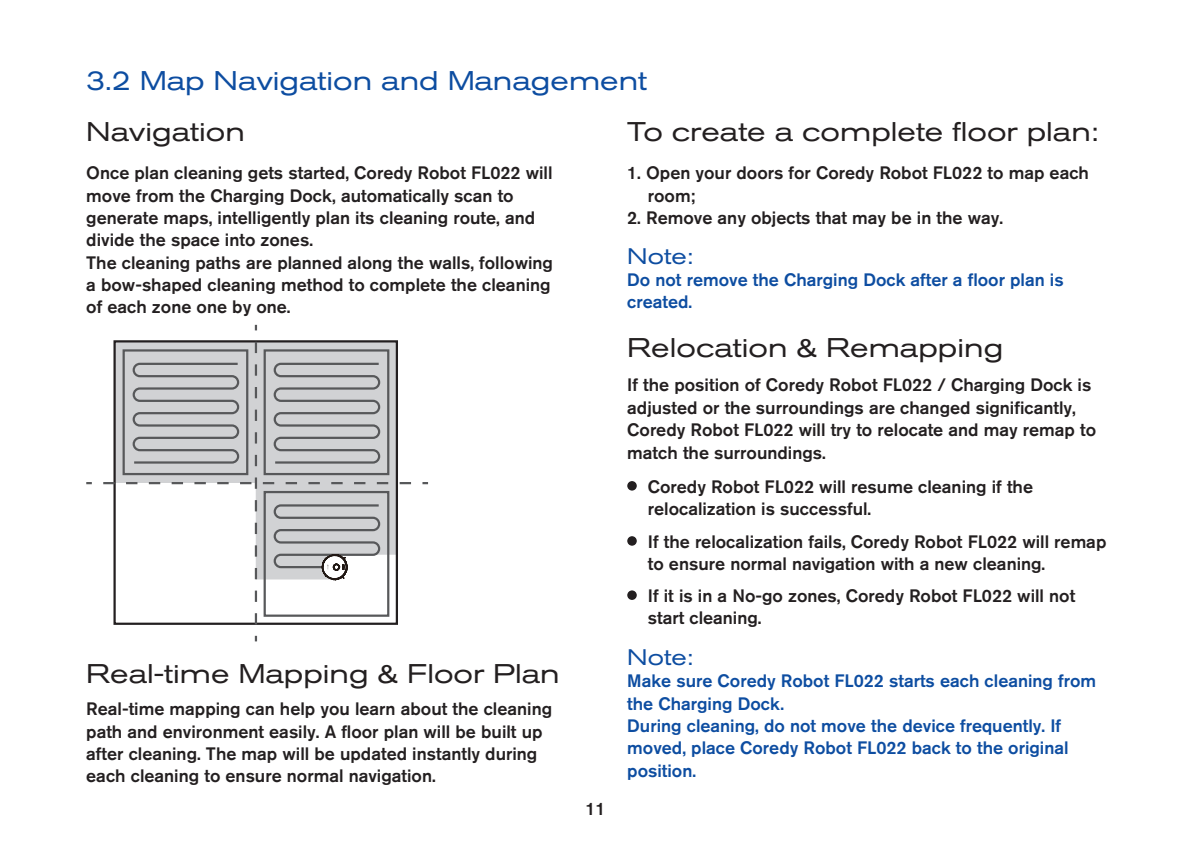
<style>
.page{position:relative;width:1191px;height:851px;background:#fff}
.page>*{position:absolute;margin:0;border:0;box-sizing:border-box;transform-origin:0 0}
.t1{font:expanded 26.8px "Akzidenz Grotesk BQ";color:#231f20}
.t2{font:expanded 26.8px "Akzidenz Grotesk BQ";color:#0d4da1}
.t3{font:expanded 22.4px "Akzidenz Grotesk BQ";color:#0d4da1}
.t4{font:500 17.8px/22.4px "Akzidenz Grotesk BQ";color:#231f20}
.t5{font:500 17.8px/22.4px "Akzidenz Grotesk BQ";color:#0d4da1}
</style>
<div class="page">
<svg style="left:86px;top:482px;width:6px;height:2px"></svg>
<svg style="left:255px;top:635px;width:2px;height:6px"></svg>
<svg style="left:103px;top:340px;width:325px;height:284px"></svg>
<div style="left:627px;top:481px;width:10px;height:9px;background:#231f20;border-radius:50%"></div>
<div style="left:627px;top:536px;width:10px;height:9px;background:#231f20;border-radius:50%"></div>
<div style="left:627px;top:590px;width:10px;height:10px;background:#231f20;border-radius:50%"></div>
<h1 class="t2" style="left:86px;top:65px;width:562px">3.2 Map Navigation and Management</h1>
<h1 class="t1" style="left:86px;top:116px;width:160px">Navigation</h1>
<p class="t4" style="left:86px;top:161px;width:468px">Once plan cleaning gets started, Coredy Robot FL022 will move from the Charging Dock, automatically scan to generate maps, intelligently plan its cleaning route, and divide the space into zones.<br>The cleaning paths are planned along the walls, following a bow-shaped cleaning method to complete the cleaning of each zone one by one.</p>
<h1 class="t1" style="left:86px;top:658px;width:475px">Real-time Mapping &amp; Floor Plan</h1>
<p class="t4" style="left:86px;top:697px;width:467px">Real-time mapping can help you learn about the cleaning path and environment easily. A floor plan will be built up after cleaning. The map will be updated instantly during each cleaning to ensure normal navigation.</p>
<p class="t4" style="left:585px;top:797px;width:22px">11</p>
<h1 class="t1" style="left:627px;top:116px;width:473px">To create a complete floor plan:</h1>
<p class="t4" style="left:648px;top:161px;width:443px;text-indent:-21px">1. Open your doors for Coredy Robot FL022 to map each room;</p>
<p class="t4" style="left:627px;top:206px;width:377px">2. Remove any objects that may be in the way.</p>
<p class="t3" style="left:627px;top:243px;width:68px">Note:</p>
<p class="t5" style="left:627px;top:268px;width:438px">Do not remove the Charging Dock after a floor plan is created.</p>
<h1 class="t1" style="left:627px;top:332px;width:377px">Relocation &amp; Remapping</h1>
<p class="t4" style="left:627px;top:373px;width:470px">If the position of Coredy Robot FL022 / Charging Dock is adjusted or the surroundings are changed significantly, Coredy Robot FL022 will try to relocate and may remap to match the surroundings.</p>
<p class="t4" style="left:648px;top:475px;width:387px">Coredy Robot FL022 will resume cleaning if the relocalization is successful.</p>
<p class="t4" style="left:648px;top:530px;width:460px">If the relocalization fails, Coredy Robot FL022 will remap to ensure normal navigation with a new cleaning.</p>
<p class="t4" style="left:648px;top:584px;width:429px">If it is in a No-go zones, Coredy Robot FL022 will not start cleaning.</p>
<p class="t3" style="left:627px;top:644px;width:68px">Note:</p>
<p class="t5" style="left:627px;top:669px;width:470px">Make sure Coredy Robot FL022 starts each cleaning from the Charging Dock.<br>During cleaning, do not move the device frequently. If moved, place Coredy Robot FL022 back to the original position.</p>
</div>
